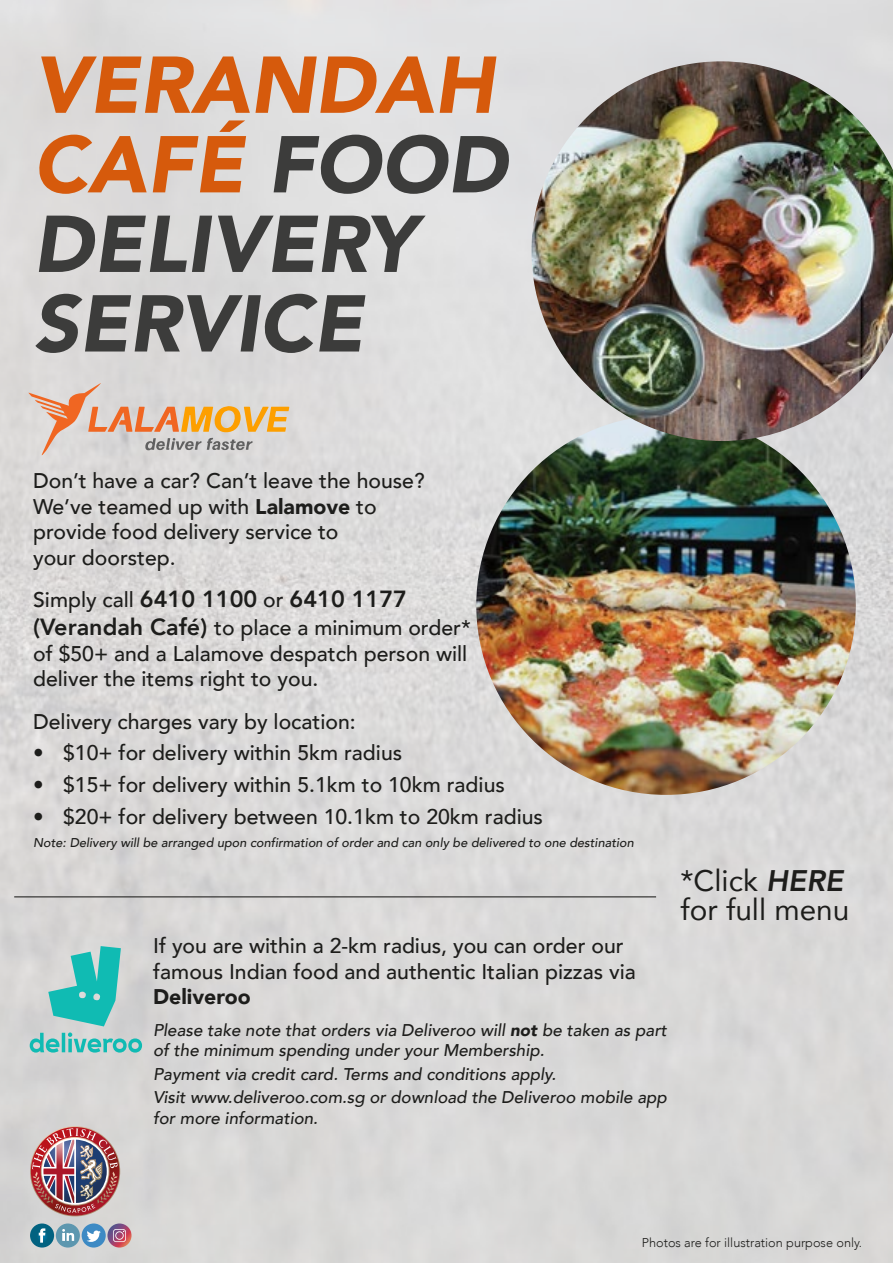
<style>
.page{position:relative;width:893px;height:1263px;background:#fff}
.page>*{position:absolute;margin:0;border:0;box-sizing:border-box;transform-origin:0 0}
.t1{font:italic 900 79.5px/79.5px "Avenir";color:#3c3c3b}
.t2{font:29.7px/29.7px "Avenir";color:#1d1d1b}
.t3{font:800 23.4px "Avenir";color:#1d1d1b}
.t4{font:500 21.15px/25.5px "Avenir";color:#1d1d1b}
.t5{font:900 21.15px "Avenir";color:#1d1d1b}
.t6{font:italic 500 16.95px/20.4px "Avenir";color:#1d1d1b}
.t7{font:italic 500 12.75px "Avenir";color:#1d1d1b}
.t8{font:300 12.75px "Avenir";color:#1d1d1b}
.s1{color:#d65a0c}
.s2{font-weight:900}
.s3{font-weight:500;font-size:21.15px}
.s4{font-weight:800;font-size:23.4px}
.s5{font-weight:800;font-style:italic}
</style>
<div class="page">
<img style="left:0;top:0;width:893px;height:1263px">
<img style="left:476px;top:415px;width:380px;height:380px;border-radius:190px">
<img style="left:531px;top:61px;width:362px;height:380px">
<svg style="left:28px;top:383px;width:262px;height:73px;background:#dbc5b2"></svg>
<svg style="left:30px;top:946px;width:112px;height:106px;background:#8bcac7"></svg>
<hr style="left:14px;top:896px;width:642px;height:1px;background:#1d1d1b">
<img style="left:31px;top:1127px;width:88px;height:88px">
<svg style="left:30px;top:1223px;width:24px;height:24px"></svg>
<svg style="left:39px;top:1228px;width:6px;height:15px"></svg>
<div style="left:56px;top:1223px;width:24px;height:24px;background:#5d97af;border-radius:50%"></div>
<svg style="left:62px;top:1229px;width:12px;height:12px"></svg>
<div style="left:82px;top:1223px;width:24px;height:24px;background:#3d8ac4;border-radius:50%"></div>
<svg style="left:87px;top:1230px;width:14px;height:12px"></svg>
<svg style="left:107px;top:1223px;width:25px;height:24px"></svg>
<svg style="left:113px;top:1229px;width:13px;height:13px"></svg>
<h1 class="t1" style="left:33px;top:45px;width:476px"><span class="s1">VERANDAH<br>CAFÉ</span> FOOD<br>DELIVERY<br>SERVICE</h1>
<p class="t4" style="left:33px;top:467px;width:393px">Don’t have a car? Can’t leave the house?<br>We’ve teamed up with <span class="s2">Lalamove</span> to provide food delivery service to<br>your doorstep.</p>
<p class="t3" style="left:33px;top:581px;width:375px"><span class="s3">Simply call</span> 6410 1100 <span class="s3">or</span> 6410 1177</p>
<p class="t4" style="left:33px;top:614px;width:439px"><span class="s4">(Verandah Café)</span> to place a minimum order* of $50+ and a Lalamove despatch person will deliver the items right to you.</p>
<p class="t4" style="left:33px;top:707px;width:324px">Delivery charges vary by location:</p>
<p class="t4" style="left:33px;top:739px;width:371px">• $10+ for delivery within 5km radius</p>
<p class="t4" style="left:33px;top:771px;width:473px">• $15+ for delivery within 5.1km to 10km radius</p>
<p class="t4" style="left:33px;top:803px;width:511px">• $20+ for delivery between 10.1km to 20km radius</p>
<p class="t7" style="left:33px;top:835px;width:602px">Note: Delivery will be arranged upon confirmation of order and can only be delivered to one destination</p>
<p class="t4" style="left:153px;top:932px;width:484px">If you are within a 2-km radius, you can order our famous Indian food and authentic Italian pizzas via</p>
<p class="t5" style="left:153px;top:979px;width:99px">Deliveroo</p>
<p class="t6" style="left:153px;top:1020px;width:515px">Please take note that orders via Deliveroo will <span class="s2">not</span> be taken as part of the minimum spending under your Membership.</p>
<p class="t6" style="left:153px;top:1062px;width:515px;line-height:23.4px">Payment via credit card. Terms and conditions apply.<br>Visit www.deliveroo.com.sg or download the Deliveroo mobile app</p>
<p class="t6" style="left:153px;top:1108px;width:166px">for more information.</p>
<h2 class="t2" style="left:680px;top:864px;width:170px">*Click <span class="s5">HERE </span>for full menu</h2>
<p class="t8" style="left:642px;top:1235px;width:222px">Photos are for illustration purpose only.</p>
</div>
